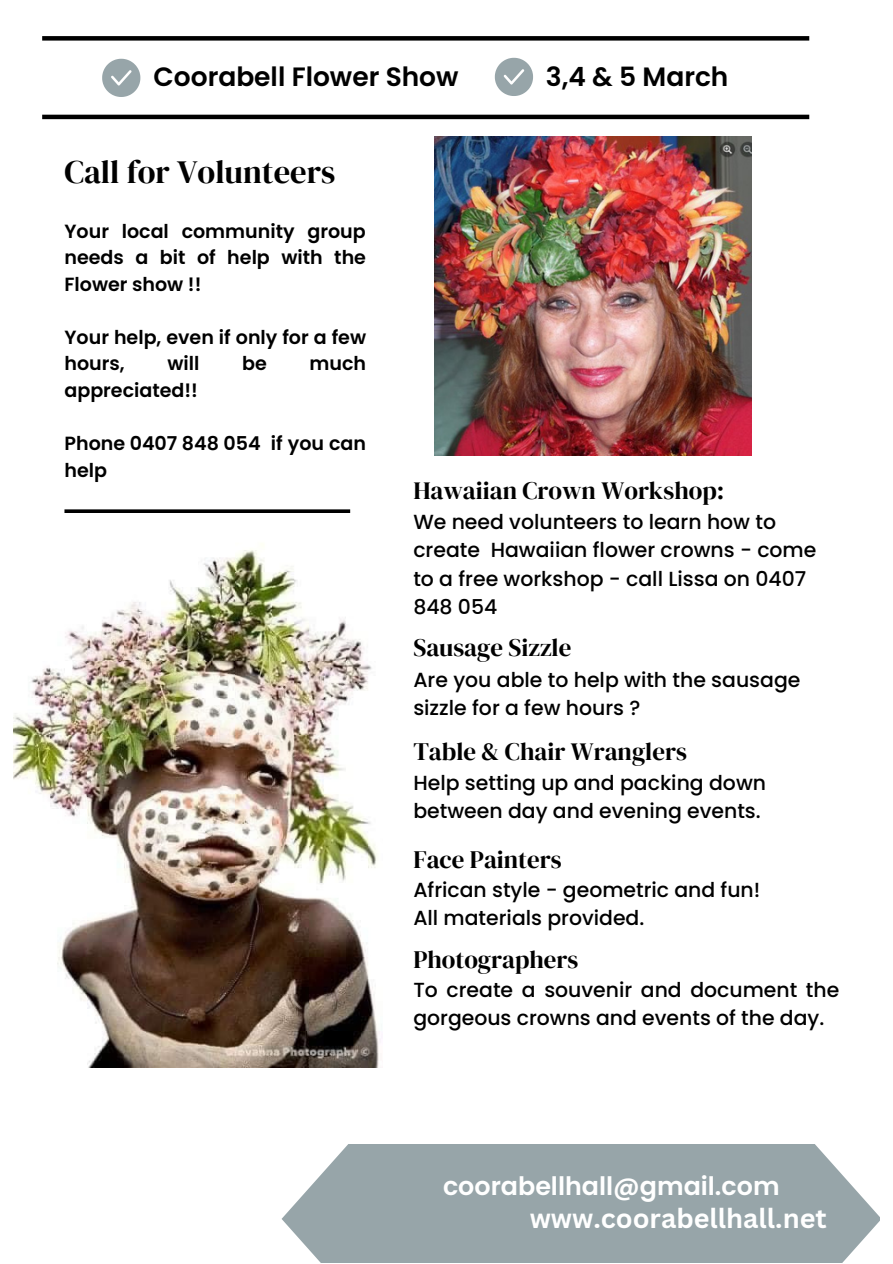
<style>
.page{position:relative;width:893px;height:1264px;background:#fff}
.page>*{position:absolute;margin:0;border:0;box-sizing:border-box;transform-origin:0 0}
.t1{font:32.55px "DM Serif Display";color:#000}
.t2{font:700 27px "Canva Sans";color:#fff}
.t3{font:600 26.55px "Poppins";color:#000}
.t4{font:600 25.35px "Poppins";color:#fff}
.t5{font:24.9px "DM Serif Display";color:#000}
.t6{font:500 20.4px/28px "Poppins";color:#000}
.t7{font:600 19.05px/26.5px "Poppins";color:#000}
</style>
<div class="page">
<div style="left:42px;top:36px;width:767px;height:5px;background:#000"></div>
<hr style="left:42px;top:115px;width:767px;height:4px;background:#000">
<svg style="left:281px;top:1144px;width:598px;height:118px;background:#a0adb0"></svg>
<svg style="left:102px;top:59px;width:38px;height:38px"></svg>
<svg style="left:495px;top:58px;width:38px;height:38px"></svg>
<div style="left:64px;top:509px;width:286px;height:5px;background:#000"></div>
<img style="left:434px;top:136px;width:317px;height:319px">
<img style="left:13px;top:550px;width:368px;height:517px">
<h3 class="t3" style="left:153px;top:58px;width:306px">Coorabell Flower Show</h3>
<h3 class="t3" style="left:546px;top:58px;width:184px">3,4 &amp; 5 March</h3>
<h1 class="t1" style="left:64px;top:149px;width:272px">Call for Volunteers</h1>
<p class="t7" style="left:64px;top:218px;width:303px;text-align:justify">Your local community group needs a bit of help with the Flower show !!</p>
<p class="t7" style="left:64px;top:324px;width:303px">Your help, even if only for a few hours,</p>
<p class="t7" style="left:167px;top:350px;width:33px">will</p>
<p class="t7" style="left:242px;top:350px;width:26px">be</p>
<p class="t7" style="left:309px;top:350px;width:58px">much</p>
<p class="t7" style="left:64px;top:377px;width:135px">appreciated!!</p>
<p class="t7" style="left:64px;top:430px;width:303px">Phone 0407 848 054 if you can help</p>
<p class="t5" style="left:413px;top:473px;width:312px">Hawaiian Crown Workshop:</p>
<p class="t6" style="left:413px;top:508px;width:404px">We need volunteers to learn how to create Hawaiian flower crowns - come to a free workshop - call Lissa on 0407<br>848 054</p>
<p class="t5" style="left:413px;top:630px;width:159px">Sausage Sizzle</p>
<p class="t6" style="left:413px;top:665px;width:388px">Are you able to help with the sausage sizzle for a few hours ?</p>
<p class="t5" style="left:413px;top:734px;width:275px">Table &amp; Chair Wranglers</p>
<p class="t6" style="left:413px;top:769px;width:354px">Help setting up and packing down between day and evening events.</p>
<p class="t5" style="left:413px;top:842px;width:150px">Face Painters</p>
<p class="t6" style="left:413px;top:875px;width:348px">African style - geometric and fun!<br>All materials provided.</p>
<p class="t5" style="left:413px;top:942px;width:166px">Photographers</p>
<p class="t6" style="left:413px;top:976px;width:427px">To create a souvenir and document the gorgeous crowns and events of the day.</p>
<p class="t4" style="left:443px;top:1168px;width:338px">coorabellhall@gmail.com</p>
<h2 class="t2" style="left:529px;top:1199px;width:298px">www.coorabellhall.net</h2>
</div>
